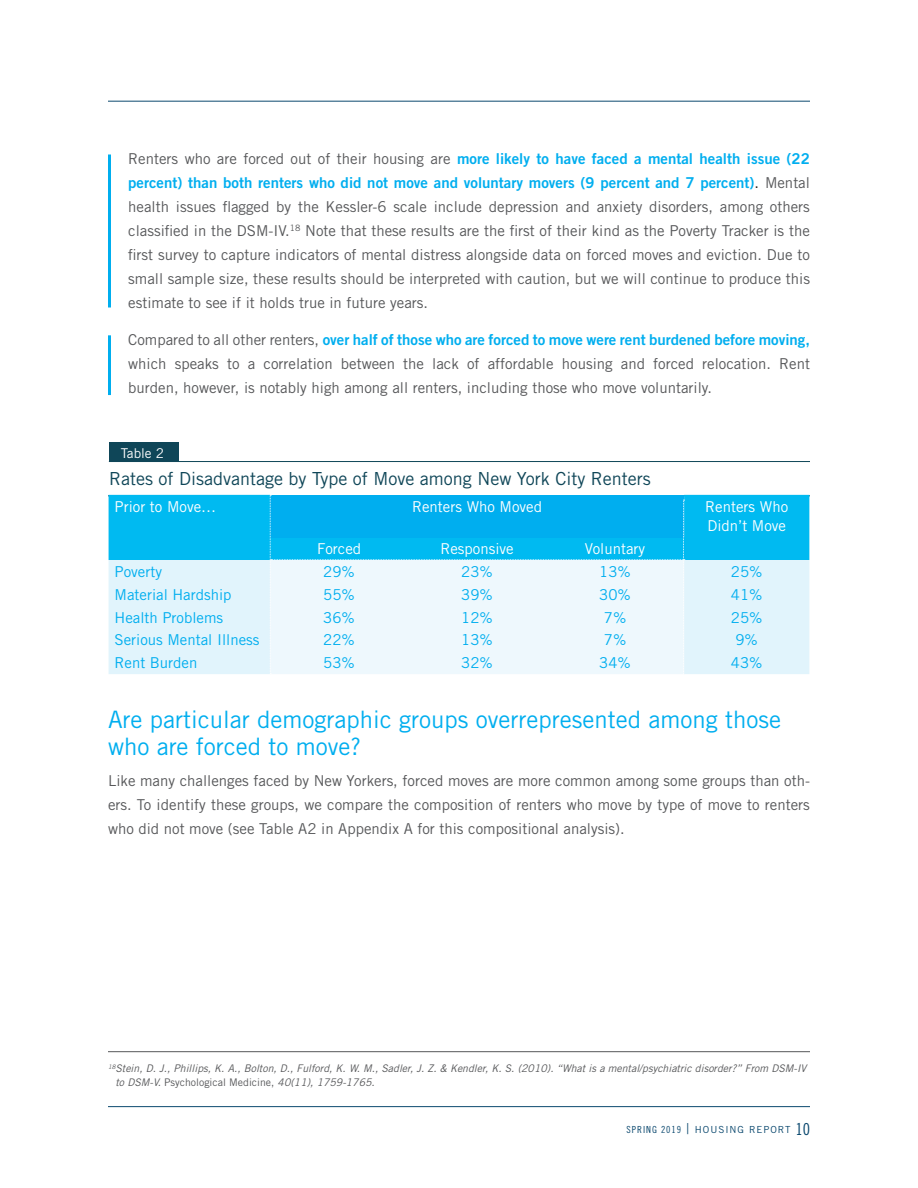
<style>
.page{position:relative;width:918px;height:1188px;background:#fff}
.page>*{position:absolute;margin:0;border:0;box-sizing:border-box;transform-origin:0 0}
.Body{font:24px/27px "Trade Gothic LT Std";color:#00aeef}
.Body-2{font:18px "Trade Gothic LT Std";color:#0f4658}
.Body-3{font:15px/24px "Trade Gothic LT Std";color:#57585a;text-align:justify}
.Body-4{font:15px "Trade Gothic LT Std";color:#00aeef}
.Body-5{font:15px/19.5px "Trade Gothic LT Std";color:#fff}
.Body-6{font:13.5px "Trade Gothic LT Std";color:#fff}
.Body-7{font:italic 10.5px/13.5px "Trade Gothic LT Std";color:#57585a}
.t1{font:9.75px "Trade Gothic LT Std";letter-spacing:.1em;color:#0c496f}
.s1{font-family:"Trade Gothic LT Std Bd 2";color:#00aeef}
.s2{color:#231f20}
.s3{font-style:normal}
.s4{font-family:"Trade Gothic LT Std Cn 18"}
.s5{font-weight:300;font-size:15px}
.s6{font-family:"Trade Gothic LT Std Cn 18";font-size:16.5px}
</style>
<div class="page">
<hr style="left:109px;top:461px;width:701px;height:1px;background:#0f4658">
<hr style="left:108px;top:495px;width:702px;height:1px;background:#0f4658">
<div style="left:109px;top:442px;width:70px;height:20px;background:#0f4658"></div>
<div style="left:109px;top:495px;width:700px;height:65px;background:#00baf1"></div>
<div style="left:109px;top:560px;width:700px;height:114px;background:#e1f4fc"></div>
<svg style="left:270px;top:495px;width:415px;height:179px;background:#98def8"></svg>
<hr style="left:108px;top:335px;width:3px;height:60px;background:#00aeef">
<hr style="left:108px;top:154px;width:3px;height:154px;background:#00aeef">
<hr style="left:108px;top:1051px;width:702px;height:1px;background:#57585a">
<hr style="left:108px;top:1106px;width:702px;height:1px;background:#0c496f">
<hr style="left:108px;top:101px;width:702px;height:1px;background:#0c496f">
<p class="Body-3" style="left:128px;top:146px;width:683px">Renters who are forced out of their housing are <span class="s1">more likely to have faced a mental health issue (22 percent) than both renters who did not move and voluntary movers (9 percent and 7 percent)</span><span class="s2">.</span> Mental health issues flagged by the Kessler-6 scale include depression and anxiety disorders, among others classified in the DSM-IV.<sup>18</sup> Note that these results are the first of their kind as the Poverty Tracker is the first survey to capture indicators of mental distress alongside data on forced moves and eviction. Due to small sample size, these results should be interpreted with caution, but we will continue to produce this estimate to see if it holds true in future years.</p>
<p class="Body-3" style="left:128px;top:328px;width:683px">Compared to all other renters, <span class="s1">over half of those who are forced to move were rent burdened before moving, </span>which speaks to a correlation between the lack of affordable housing and forced relocation. Rent burden, however, is notably high among all renters, including those who move voluntarily.</p>
<p class="Body-6" style="left:121px;top:445px;width:45px">Table 2</p>
<p class="Body-2" style="left:109px;top:467px;width:543px">Rates of Disadvantage by Type of Move among New York City Renters</p>
<p class="Body-5" style="left:115px;top:496px;width:103px">Prior to Move…</p>
<p class="Body-5" style="left:412px;top:496px;width:131px">Renters Who Moved</p>
<p class="Body-5" style="left:705px;top:496px;width:84px">Renters Who<br>Didn’t Move</p>
<p class="Body-5" style="left:317px;top:539px;width:46px">Forced</p>
<p class="Body-5" style="left:440px;top:539px;width:75px">Responsive</p>
<p class="Body-5" style="left:585px;top:539px;width:62px">Voluntary</p>
<p class="Body-4" style="left:115px;top:562px;width:49px">Poverty</p>
<p class="Body-4" style="left:323px;top:562px;width:33px">29%</p>
<p class="Body-4" style="left:461px;top:562px;width:33px">23%</p>
<p class="Body-4" style="left:599px;top:562px;width:33px">13%</p>
<p class="Body-4" style="left:731px;top:562px;width:33px">25%</p>
<p class="Body-4" style="left:115px;top:585px;width:119px">Material Hardship</p>
<p class="Body-4" style="left:323px;top:585px;width:33px">55%</p>
<p class="Body-4" style="left:461px;top:585px;width:33px">39%</p>
<p class="Body-4" style="left:599px;top:585px;width:33px">30%</p>
<p class="Body-4" style="left:731px;top:585px;width:33px">41%</p>
<p class="Body-4" style="left:115px;top:608px;width:110px">Health Problems</p>
<p class="Body-4" style="left:323px;top:608px;width:33px">36%</p>
<p class="Body-4" style="left:461px;top:608px;width:33px">12%</p>
<p class="Body-4" style="left:604px;top:608px;width:24px">7%</p>
<p class="Body-4" style="left:731px;top:608px;width:33px">25%</p>
<p class="Body-4" style="left:115px;top:631px;width:146px">Serious Mental Illness</p>
<p class="Body-4" style="left:323px;top:631px;width:33px">22%</p>
<p class="Body-4" style="left:461px;top:631px;width:33px">13%</p>
<p class="Body-4" style="left:604px;top:631px;width:24px">7%</p>
<p class="Body-4" style="left:735px;top:631px;width:24px">9%</p>
<p class="Body-4" style="left:115px;top:654px;width:84px">Rent Burden</p>
<p class="Body-4" style="left:323px;top:654px;width:33px">53%</p>
<p class="Body-4" style="left:461px;top:654px;width:33px">32%</p>
<p class="Body-4" style="left:599px;top:654px;width:33px">34%</p>
<p class="Body-4" style="left:731px;top:654px;width:33px">43%</p>
<p class="Body" style="left:108px;top:706px;width:675px">Are particular demographic groups overrepresented among those who are forced to move?</p>
<p class="Body-3" style="left:108px;top:769px;width:703px">Like many challenges faced by New Yorkers, forced moves are more common among some groups than oth&shy;ers. To identify these groups, we compare the composition of renters who move by type of move to renters who did not move (see Table A2 in Appendix A for this compositional analysis).</p>
<p class="Body-7" style="left:115px;top:1062px;width:692px;text-indent:-7px"><sup>18</sup>Stein, D. J., Phillips, K. A., Bolton, D., Fulford, K. W. M., Sadler, J. Z. &amp; Kendler, K. S. (2010). “What is a mental/psychiatric disorder?” From DSM-IV to DSM-V. <span class="s3">Psychological Medicine,</span> 40(11), 1759-1765.</p>
<p class="t1" style="left:627px;top:1123px;width:185px"><span class="s4">SPRING 2019</span> <span class="s5">|</span> HOUSING REPORT <span class="s6">10</span></p>
</div>
